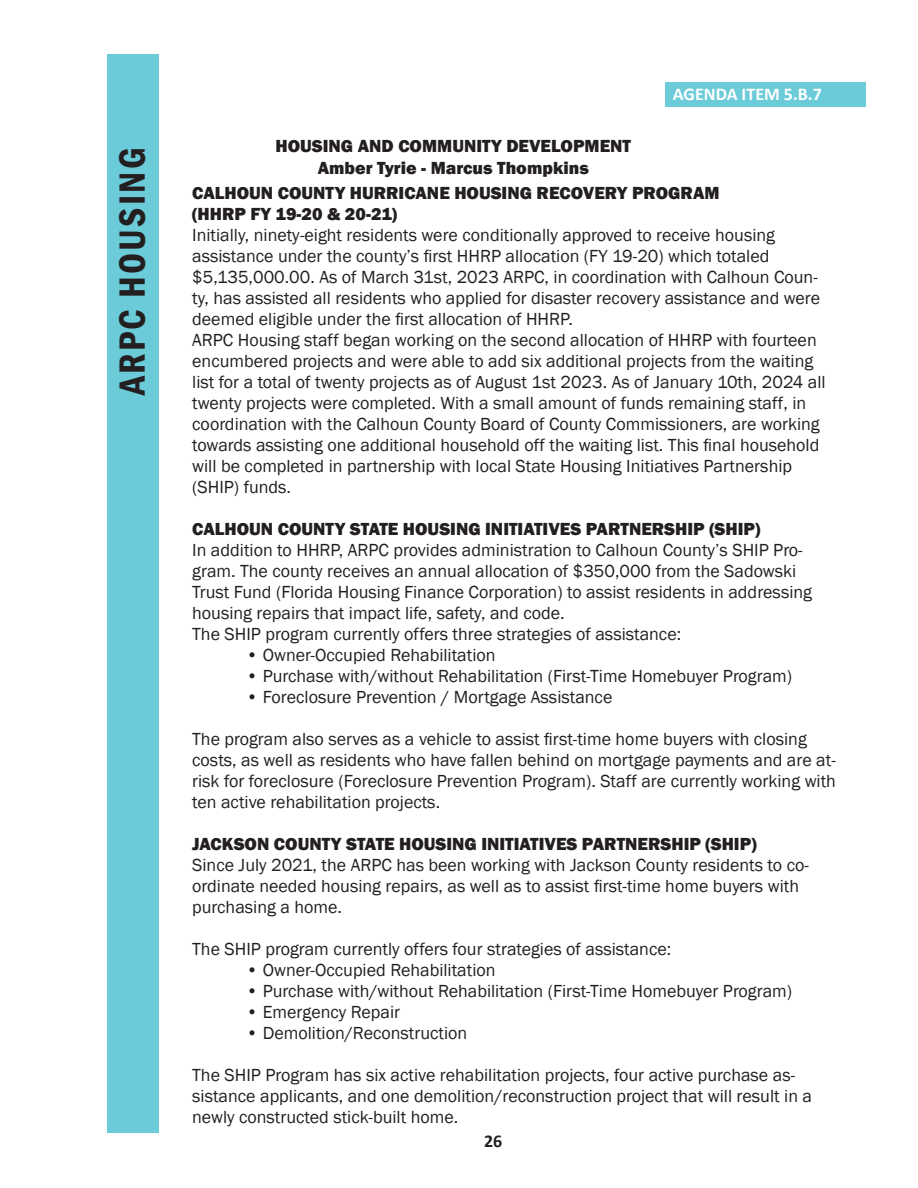
<style>
.page{position:relative;width:918px;height:1188px;background:#fff}
.page>*{position:absolute;margin:0;border:0;box-sizing:border-box;transform-origin:0 0}
.t1{font:600 condensed 37.5px "Franklin Gothic";letter-spacing:.06em;color:#231f20}
.t2{font:18px/21px "Franklin Gothic";color:#231f20}
.t3{font:800 18px "Franklin Gothic";color:#231f20}
.t4{font:700 18px "Calibri";color:#fff}
.t5{font:700 18px "Calibri";color:#231f20}
</style>
<div class="page">
<div style="left:665px;top:82px;width:200px;height:25px;background:#6bcbd9"></div>
<div style="left:107px;top:54px;width:52px;height:1079px;background:#6bcbd9"></div>
<p class="t1" style="left:107px;top:395px;width:249px;rotate:-90deg">ARPC HOUSING</p>
<p class="t4" style="left:673px;top:81px;width:150px">AGENDA ITEM 5.B.7</p>
<p class="t3" style="left:276px;top:135px;width:357px">HOUSING AND COMMUNITY DEVELOPMENT</p>
<p class="t3" style="left:318px;top:156px;width:273px">Amber Tyrie - Marcus Thompkins</p>
<p class="t3" style="left:192px;top:181px;width:529px">CALHOUN COUNTY HURRICANE HOUSING RECOVERY PROGRAM</p>
<p class="t3" style="left:192px;top:202px;width:206px">(HHRP FY 19-20 &amp; 20-21)</p>
<p class="t2" style="left:192px;top:225px;width:630px">Initially, ninety-eight residents were conditionally approved to receive housing assistance under the county’s first HHRP allocation (FY 19-20) which totaled $5,135,000.00. As of March 31st, 2023 ARPC, in coordination with Calhoun Coun&shy;ty, has assisted all residents who applied for disaster recovery assistance and were deemed eligible under the first allocation of HHRP.</p>
<p class="t2" style="left:192px;top:330px;width:635px">ARPC Housing staff began working on the second allocation of HHRP with fourteen encumbered projects and were able to add six additional projects from the waiting list for a total of twenty projects as of August 1st 2023. As of January 10th, 2024 all twenty projects were completed. With a small amount of funds remaining staff, in coordination with the Calhoun County Board of County Commissioners, are working towards assisting one additional household off the waiting list. This final household will be completed in partnership with local State Housing Initiatives Partnership (SHIP) funds.</p>
<p class="t3" style="left:192px;top:517px;width:570px">CALHOUN COUNTY STATE HOUSING INITIATIVES PARTNERSHIP (SHIP)</p>
<p class="t2" style="left:192px;top:540px;width:621px">In addition to HHRP, ARPC provides administration to Calhoun County’s SHIP Pro&shy;gram. The county receives an annual allocation of $350,000 from the Sadowski Trust Fund (Florida Housing Finance Corporation) to assist residents in addressing housing repairs that impact life, safety, and code.</p>
<p class="t2" style="left:192px;top:624px;width:491px">The SHIP program currently offers three strategies of assistance:</p>
<p class="t2" style="left:246px;top:645px;width:251px">• Owner-Occupied Rehabilitation</p>
<p class="t2" style="left:246px;top:666px;width:547px">• Purchase with/without Rehabilitation (First-Time Homebuyer Program)</p>
<p class="t2" style="left:246px;top:687px;width:368px">• Foreclosure Prevention / Mortgage Assistance</p>
<p class="t2" style="left:192px;top:729px;width:645px">The program also serves as a vehicle to assist first-time home buyers with closing costs, as well as residents who have fallen behind on mortgage payments and are at&shy;risk for foreclosure (Foreclosure Prevention Program). Staff are currently working with ten active rehabilitation projects.</p>
<p class="t3" style="left:192px;top:832px;width:566px">JACKSON COUNTY STATE HOUSING INITIATIVES PARTNERSHIP (SHIP)</p>
<p class="t2" style="left:192px;top:855px;width:618px">Since July 2021, the ARPC has been working with Jackson County residents to co&shy;ordinate needed housing repairs, as well as to assist first-time home buyers with purchasing a home.</p>
<p class="t2" style="left:192px;top:939px;width:481px">The SHIP program currently offers four strategies of assistance:</p>
<p class="t2" style="left:246px;top:960px;width:251px">• Owner-Occupied Rehabilitation</p>
<p class="t2" style="left:246px;top:981px;width:547px">• Purchase with/without Rehabilitation (First-Time Homebuyer Program)</p>
<p class="t2" style="left:246px;top:1002px;width:155px">• Emergency Repair</p>
<p class="t2" style="left:246px;top:1023px;width:223px">• Demolition/Reconstruction</p>
<p class="t2" style="left:192px;top:1065px;width:621px">The SHIP Program has six active rehabilitation projects, four active purchase as&shy;sistance applicants, and one demolition/reconstruction project that will result in a newly constructed stick-built home.</p>
<p class="t5" style="left:484px;top:1128px;width:20px">26</p>
</div>
